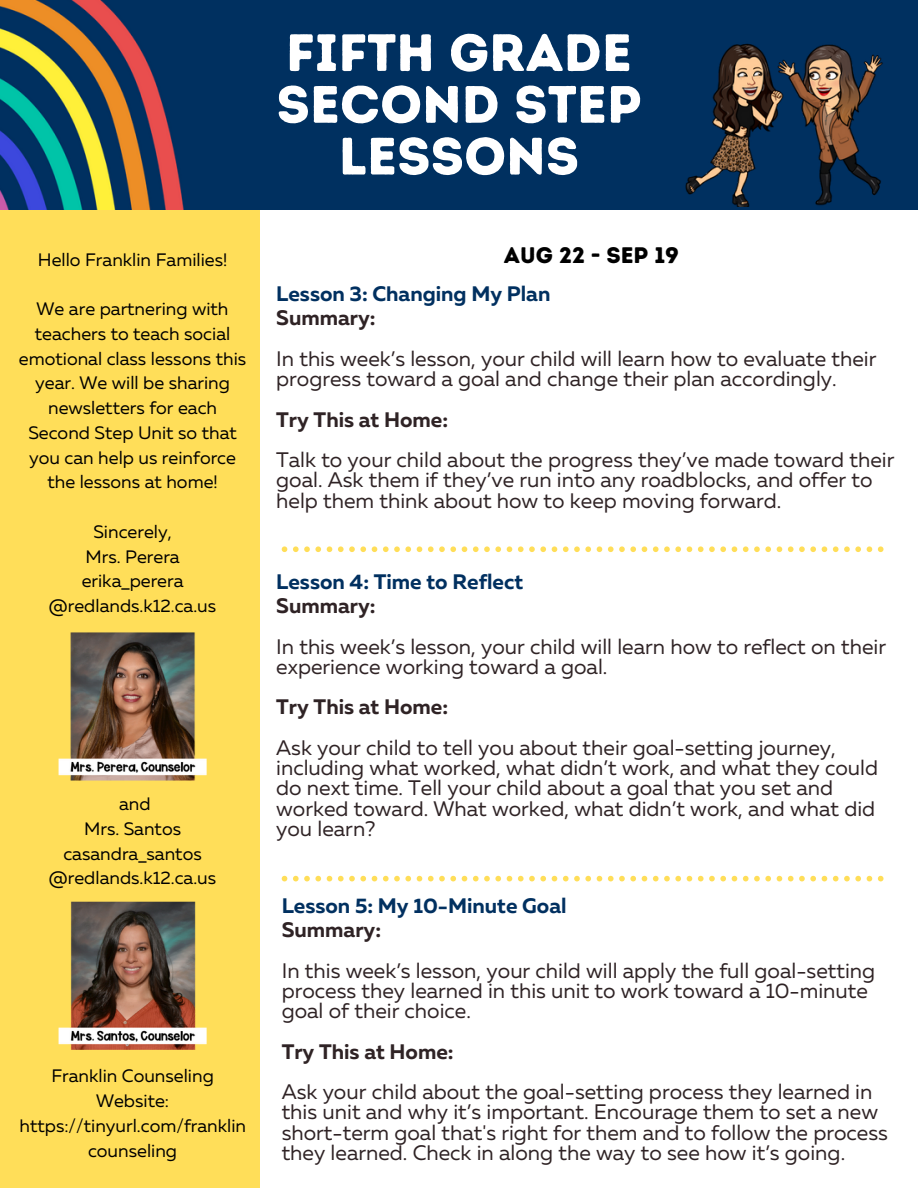
<style>
.page{position:relative;width:918px;height:1188px;background:#fff}
.page>*{position:absolute;margin:0;border:0;box-sizing:border-box;transform-origin:0 0}
.t1{font:52.5px/51.8px "Intro Rust Base";color:#fff;text-align:center}
.t2{font:22.5px "Intro Rust Base";color:#000}
.t3{font:21px/20.2px "Muller";color:#2f2325}
.t4{font:700 21px "Muller";color:#013060}
.t5{font:700 21px "Muller";color:#2f2325}
.t6{font:18px/24.8px "Muller";color:#000;text-align:center}
</style>
<div class="page">
<div style="left:0;top:0;width:260px;height:1188px;background:#ffde59"></div>
<img style="left:58px;top:632px;width:149px;height:149px">
<img style="left:58px;top:901px;width:149px;height:149px">
<img style="left:0;top:0;width:918px;height:209px">
<img style="left:685px;top:2px;width:205px;height:205px">
<svg style="left:282px;top:546px;width:602px;height:6px"></svg>
<svg style="left:282px;top:876px;width:602px;height:5px"></svg>
<p class="t6" style="left:38px;top:248px;width:191px">Hello Franklin Families!</p>
<p class="t6" style="left:19px;top:298px;width:229px">We are partnering with teachers to teach social emotional class lessons this year. We will be sharing newsletters for each<br>Second Step Unit so that you can help us reinforce the lessons at home!</p>
<p class="t6" style="left:49px;top:521px;width:169px">Sincerely,<br>Mrs. Perera erika_perera @redlands.k12.ca.us</p>
<p class="t6" style="left:49px;top:793px;width:169px">and<br>Mrs. Santos casandra_santos @redlands.k12.ca.us</p>
<p class="t6" style="left:20px;top:1065px;width:228px">Franklin Counseling<br>Website: https://tinyurl.com/franklin counseling</p>
<h1 class="t1" style="left:276px;top:27px;width:367px">FIFTH GRADE<br>SECOND STEP<br>LESSONS</h1>
<p class="t2" style="left:504px;top:242px;width:177px">AUG 22 - SEP 19</p>
<p class="t4" style="left:276px;top:285px;width:276px">Lesson 3: Changing My Plan</p>
<p class="t5" style="left:276px;top:309px;width:101px">Summary:</p>
<p class="t3" style="left:276px;top:350px;width:602px">In this week’s lesson, your child will learn how to evaluate their progress toward a goal and change their plan accordingly.</p>
<p class="t5" style="left:276px;top:411px;width:173px">Try This at Home:</p>
<p class="t3" style="left:276px;top:451px;width:620px">Talk to your child about the progress they’ve made toward their goal. Ask them if they’ve run into any roadblocks, and offer to help them think about how to keep moving forward.</p>
<p class="t4" style="left:276px;top:573px;width:248px">Lesson 4: Time to Reflect</p>
<p class="t5" style="left:276px;top:597px;width:101px">Summary:</p>
<p class="t3" style="left:276px;top:638px;width:611px">In this week’s lesson, your child will learn how to reflect on their experience working toward a goal.</p>
<p class="t5" style="left:276px;top:698px;width:173px">Try This at Home:</p>
<p class="t3" style="left:276px;top:739px;width:603px">Ask your child to tell you about their goal-setting journey, including what worked, what didn’t work, and what they could do next time. Tell your child about a goal that you set and worked toward. What worked, what didn’t work, and what did you learn?</p>
<p class="t4" style="left:282px;top:897px;width:286px">Lesson 5: My 10-Minute Goal</p>
<p class="t5" style="left:282px;top:921px;width:101px">Summary:</p>
<p class="t3" style="left:282px;top:962px;width:595px">In this week’s lesson, your child will apply the full goal-setting process they learned in this unit to work toward a 10-minute goal of their choice.</p>
<p class="t5" style="left:282px;top:1043px;width:173px">Try This at Home:</p>
<p class="t3" style="left:282px;top:1083px;width:608px">Ask your child about the goal-setting process they learned in this unit and why it’s important. Encourage them to set a new short-term goal that's right for them and to follow the process they learned. Check in along the way to see how it’s going.</p>
</div>
